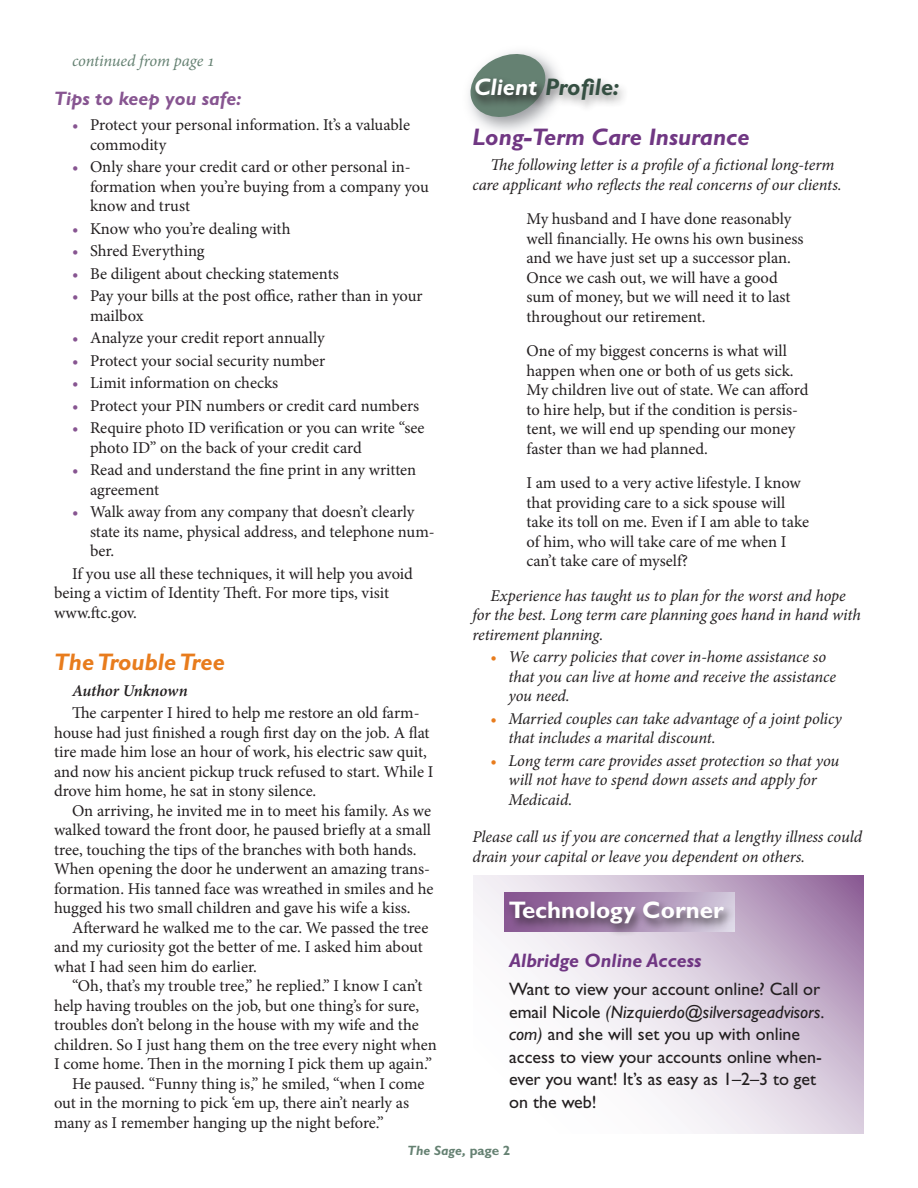
<style>
.page{position:relative;width:918px;height:1188px;background:#fff}
.page>*{position:absolute;margin:0;border:0;box-sizing:border-box;transform-origin:0 0}
.t1{font:italic 700 24px "Gill Sans Std";color:#703783}
.t2{font:700 24px "Gill Sans Std";color:#fff}
.t3{font:italic 700 24px "Gill Sans Std";color:#e87c1d}
.t4{font:italic 700 24px "Gill Sans Std";color:#354f42}
.t5{font:italic 700 19.5px "Gill Sans Std";color:#703783}
.t6{font:italic 700 19.5px "Gill Sans Std";color:#875591}
.t7{font:18px/22.5px "Gill Sans Std";color:#231f20}
.t8{font:16.5px/19.5px "Minion Pro";letter-spacing:-.005em;color:#231f20}
.t9{font:italic 16.5px/19.5px "Minion Pro";letter-spacing:-.01em;color:#231f20}
.t10{font:italic 16.5px "Minion Pro";letter-spacing:-.01em;color:#658172}
.t11{font:italic 600 16.5px "Minion Pro";letter-spacing:-.01em;color:#231f20}
.t12{font:italic 700 13.5px "Gill Sans Std";color:#658172}
.s1{color:#875591}
.s2{color:#fff}
.s3{font-style:normal;color:#e87c1d}
.s4{font-style:italic}
.s5{font-style:normal}
</style>
<div class="page">
<svg style="left:465px;top:50px;width:86px;height:66px"></svg>
<svg style="left:473px;top:875px;width:391px;height:259px"></svg>
<div style="left:504px;top:893px;width:231px;height:39px;background:linear-gradient(to right,#7e4988,#ccc0d6)"></div>
<div style="left:504px;top:899px;width:270px;height:60px;background:#231f20;opacity:.75"></div>
<div style="left:541px;top:76px;width:125px;height:54px;background:#231f20;opacity:.45"></div>
<svg style="left:470px;top:76px;width:117px;height:54px"></svg>
<p class="t10" style="left:72px;top:49px;width:144px">continued from page 1</p>
<p class="t6" style="left:54px;top:87px;width:189px">Tips to keep you safe:</p>
<p class="t8" style="left:90px;top:116px;width:322px;text-indent:-18px"><span class="s1">•</span> Protect your personal information. It’s a valuable commodity</p>
<p class="t8" style="left:90px;top:158px;width:340px;text-indent:-18px"><span class="s1">•</span> Only share your credit card or other personal in&shy;formation when you’re buying from a company you know and trust</p>
<p class="t8" style="left:72px;top:219px;width:220px"><span class="s1">•</span> Know who you’re dealing with</p>
<p class="t8" style="left:72px;top:242px;width:134px"><span class="s1">•</span> Shred Everything</p>
<p class="t8" style="left:72px;top:264px;width:268px"><span class="s1">•</span> Be diligent about checking statements</p>
<p class="t8" style="left:90px;top:287px;width:334px;text-indent:-18px"><span class="s1">•</span> Pay your bills at the post office, rather than in your mailbox</p>
<p class="t8" style="left:72px;top:329px;width:254px"><span class="s1">•</span> Analyze your credit report annually</p>
<p class="t8" style="left:72px;top:351px;width:255px"><span class="s1">•</span> Protect your social security number</p>
<p class="t8" style="left:72px;top:374px;width:208px"><span class="s1">•</span> Limit information on checks</p>
<p class="t8" style="left:72px;top:396px;width:349px"><span class="s1">•</span> Protect your PIN numbers or credit card numbers</p>
<p class="t8" style="left:90px;top:419px;width:336px;text-indent:-18px"><span class="s1">•</span> Require photo ID verification or you can write “see photo ID” on the back of your credit card</p>
<p class="t8" style="left:90px;top:461px;width:328px;text-indent:-18px"><span class="s1">•</span> Read and understand the fine print in any written agreement</p>
<p class="t8" style="left:90px;top:503px;width:346px;text-indent:-18px"><span class="s1">•</span> Walk away from any company that doesn’t clearly state its name, physical address, and telephone num&shy;ber.</p>
<p class="t8" style="left:54px;top:564px;width:361px;text-indent:18px">If you use all these techniques, it will help you avoid being a victim of Identity Theft. For more tips, visit www.ftc.gov.</p>
<p class="t3" style="left:54px;top:649px;width:172px">The Trouble Tree</p>
<p class="t11" style="left:72px;top:679px;width:117px">Author Unknown</p>
<p class="t8" style="left:54px;top:704px;width:381px;text-indent:18px">The carpenter I hired to help me restore an old farm&shy;house had just finished a rough first day on the job. A flat tire made him lose an hour of work, his electric saw quit, and now his ancient pickup truck refused to start. While I drove him home, he sat in stony silence.</p>
<p class="t8" style="left:54px;top:801px;width:381px;text-indent:18px">On arriving, he invited me in to meet his family. As we walked toward the front door, he paused briefly at a small tree, touching the tips of the branches with both hands.<br>When opening the door he underwent an amazing trans&shy;formation. His tanned face was wreathed in smiles and he hugged his two small children and gave his wife a kiss.</p>
<p class="t8" style="left:54px;top:918px;width:376px;text-indent:18px">Afterward he walked me to the car. We passed the tree and my curiosity got the better of me. I asked him about what I had seen him do earlier.</p>
<p class="t8" style="left:54px;top:977px;width:384px;text-indent:18px">“Oh, that’s my trouble tree,” he replied.” I know I can’t help having troubles on the job, but one thing’s for sure, troubles don’t belong in the house with my wife and the children. So I just hang them on the tree every night when I come home. Then in the morning I pick them up again.”</p>
<p class="t8" style="left:54px;top:1074px;width:372px;text-indent:18px">He paused. “Funny thing is,” he smiled, “when I come out in the morning to pick ‘em up, there ain’t nearly as many as I remember hanging up the night before.”</p>
<p class="t4" style="left:474px;top:73px;width:147px"><span class="s2">Client</span> Profile:</p>
<p class="t1" style="left:472px;top:123px;width:279px">Long-Term Care Insurance</p>
<p class="t9" style="left:472px;top:155px;width:371px;text-indent:18px">The following letter is a profile of a fictional long-term care applicant who reflects the real concerns of our clients.</p>
<p class="t8" style="left:526px;top:209px;width:278px">My husband and I have done reasonably well financially. He owns his own business and we have just set up a successor plan.<br>Once we cash out, we will have a good sum of money, but we will need it to last throughout our retirement.</p>
<p class="t8" style="left:526px;top:341px;width:283px">One of my biggest concerns is what will happen when one or both of us gets sick.<br>My children live out of state. We can afford to hire help, but if the condition is persis&shy;tent, we will end up spending our money faster than we had planned.</p>
<p class="t8" style="left:526px;top:473px;width:284px">I am used to a very active lifestyle. I know that providing care to a sick spouse will take its toll on me. Even if I am able to take of him, who will take care of me when I can’t take care of myself?</p>
<p class="t9" style="left:472px;top:586px;width:390px;text-indent:18px">Experience has taught us to plan for the worst and hope for the best. Long term care planning goes hand in hand with retirement planning.</p>
<p class="t9" style="left:508px;top:647px;width:329px;text-indent:-18px"><span class="s3">•</span> We carry policies that cover in-home assistance so that you can live at home and receive the assistance you need.</p>
<p class="t9" style="left:508px;top:709px;width:335px;text-indent:-18px"><span class="s3">•</span> Married couples can take advantage of a joint policy that includes a marital discount.</p>
<p class="t9" style="left:508px;top:751px;width:332px;text-indent:-18px"><span class="s3">•</span> Long term care provides asset protection so that you will not have to spend down assets and apply for<br>Medicaid.</p>
<p class="t9" style="left:472px;top:827px;width:391px">Please call us if you are concerned that a lengthy illness could drain your capital or leave you dependent on others.</p>
<p class="t2" style="left:509px;top:896px;width:217px">Technology Corner</p>
<p class="t5" style="left:509px;top:949px;width:194px">Albridge Online Access</p>
<p class="t7" style="left:509px;top:978px;width:317px">Want to view your account online? Call or email Nicole <span class="s4">(Nizquierdo@silversageadvisors. com)</span> and she will set you up with online access to view your accounts online when&shy;ever you want! It’s as easy as 1–2–3 to get on the web!</p>
<p class="t12" style="left:408px;top:1143px;width:104px">The Sage, <span class="s5">page 2</span></p>
</div>
